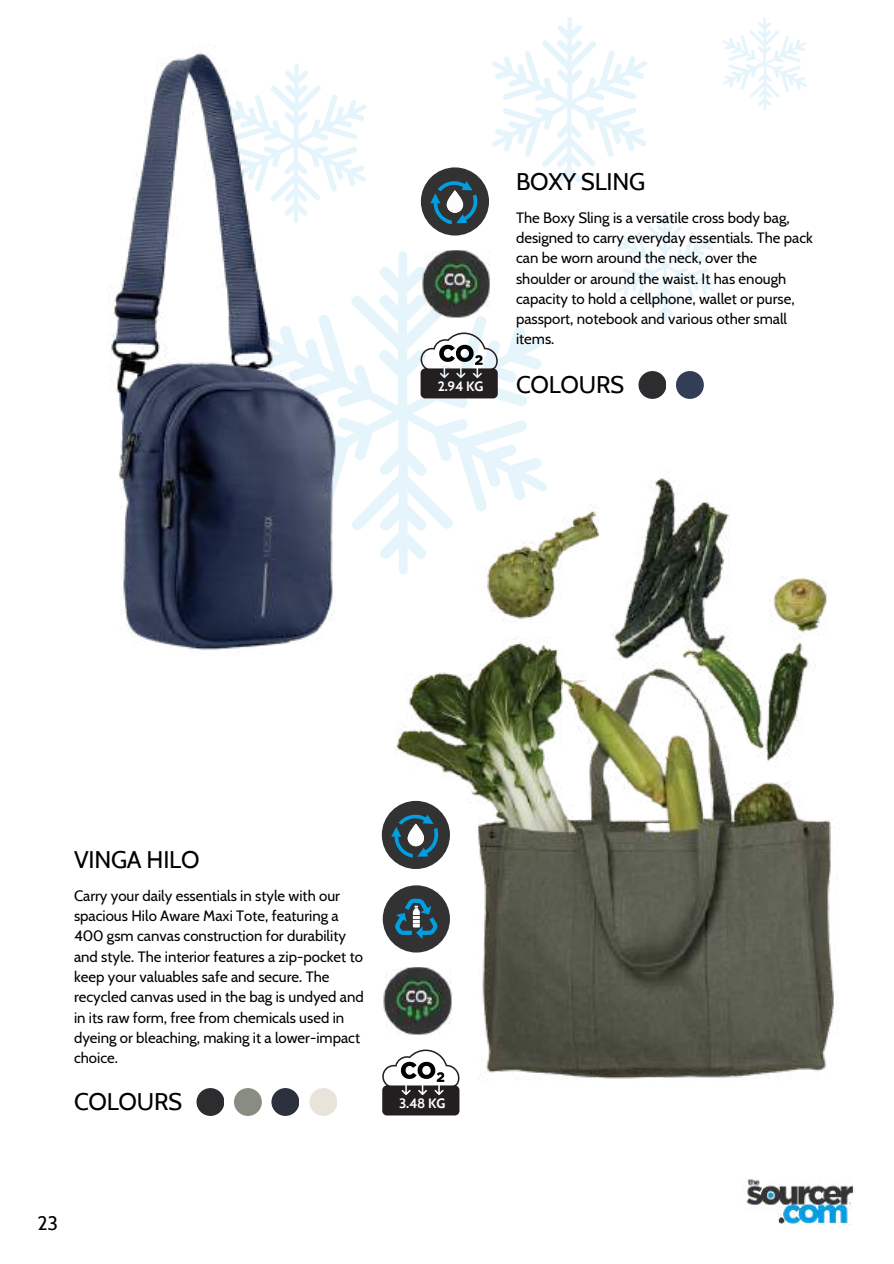
<style>
.page{position:relative;width:894px;height:1264px;background:#fff}
.page>*{position:absolute;margin:0;border:0;box-sizing:border-box;transform-origin:0 0}
.t1{font:24px "Cabin";letter-spacing:-.01em;color:#000}
.t2{font:19.5px "Cabin";color:#000}
.t3{font:15px/20.2px "Cabin";color:#000}
.t4{font:700 13.5px "Cabin";letter-spacing:-.01em;color:#fff}
</style>
<div class="page">
<svg style="left:616px;top:210px;width:98px;height:111px"></svg>
<svg style="left:723px;top:18px;width:83px;height:92px"></svg>
<svg style="left:392px;top:251px;width:155px;height:134px"></svg>
<svg style="left:492px;top:17px;width:155px;height:173px"></svg>
<div style="left:638px;top:371px;width:28px;height:28px;background:#2d2c2f;border-radius:50%"></div>
<div style="left:675px;top:371px;width:28px;height:28px;background:#333d56;border-radius:50%"></div>
<div style="left:196px;top:1088px;width:28px;height:27px;background:#2d2c2f;border-radius:50%"></div>
<div style="left:234px;top:1088px;width:28px;height:27px;background:#888d82;border-radius:50%"></div>
<div style="left:271px;top:1088px;width:28px;height:27px;background:#2d313d;border-radius:50%"></div>
<img style="left:385px;top:385px;width:453px;height:731px">
<div style="left:309px;top:1088px;width:28px;height:27px;background:#e8e4da;border-radius:50%"></div>
<img style="left:109px;top:46px;width:283px;height:657px">
<svg style="left:420px;top:332px;width:77px;height:66px"></svg>
<img style="left:418px;top:250px;width:72px;height:68px">
<svg style="left:382px;top:1049px;width:77px;height:66px"></svg>
<div style="left:382px;top:885px;width:68px;height:67px;background:#313231;border-radius:50%"></div>
<svg style="left:395px;top:898px;width:42px;height:41px"></svg>
<img style="left:383px;top:967px;width:69px;height:67px">
<div style="left:381px;top:800px;width:69px;height:69px;background:#313231;border-radius:50%"></div>
<svg style="left:391px;top:814px;width:48px;height:43px"></svg>
<svg style="left:407px;top:823px;width:17px;height:23px"></svg>
<div style="left:421px;top:167px;width:68px;height:68px;background:#313231;border-radius:50%"></div>
<svg style="left:430px;top:181px;width:48px;height:43px"></svg>
<svg style="left:446px;top:190px;width:17px;height:23px"></svg>
<img style="left:746px;top:1179px;width:108px;height:45px">
<p class="t4" style="left:437px;top:377px;width:47px">2.94 KG</p>
<h1 class="t1" style="left:516px;top:167px;width:131px">BOXY SLING</h1>
<p class="t3" style="left:516px;top:207px;width:298px">The Boxy Sling is a versatile cross body bag, designed to carry everyday essentials. The pack can be worn around the neck, over the shoulder or around the waist. It has enough capacity to hold a cellphone, wallet or purse, passport, notebook and various other small items.</p>
<h1 class="t1" style="left:516px;top:370px;width:110px">COLOURS</h1>
<h1 class="t1" style="left:74px;top:845px;width:127px">VINGA HILO</h1>
<p class="t3" style="left:74px;top:885px;width:291px">Carry your daily essentials in style with our spacious Hilo Aware Maxi Tote, featuring a 400 gsm canvas construction for durability and style. The interior features a zip-pocket to keep your valuables safe and secure. The recycled canvas used in the bag is undyed and in its raw form, free from chemicals used in dyeing or bleaching, making it a lower-impact choice.</p>
<h1 class="t1" style="left:74px;top:1086px;width:110px">COLOURS</h1>
<p class="t4" style="left:399px;top:1094px;width:48px">3.48 KG</p>
<h2 class="t2" style="left:37px;top:1210px;width:22px">23</h2>
</div>
